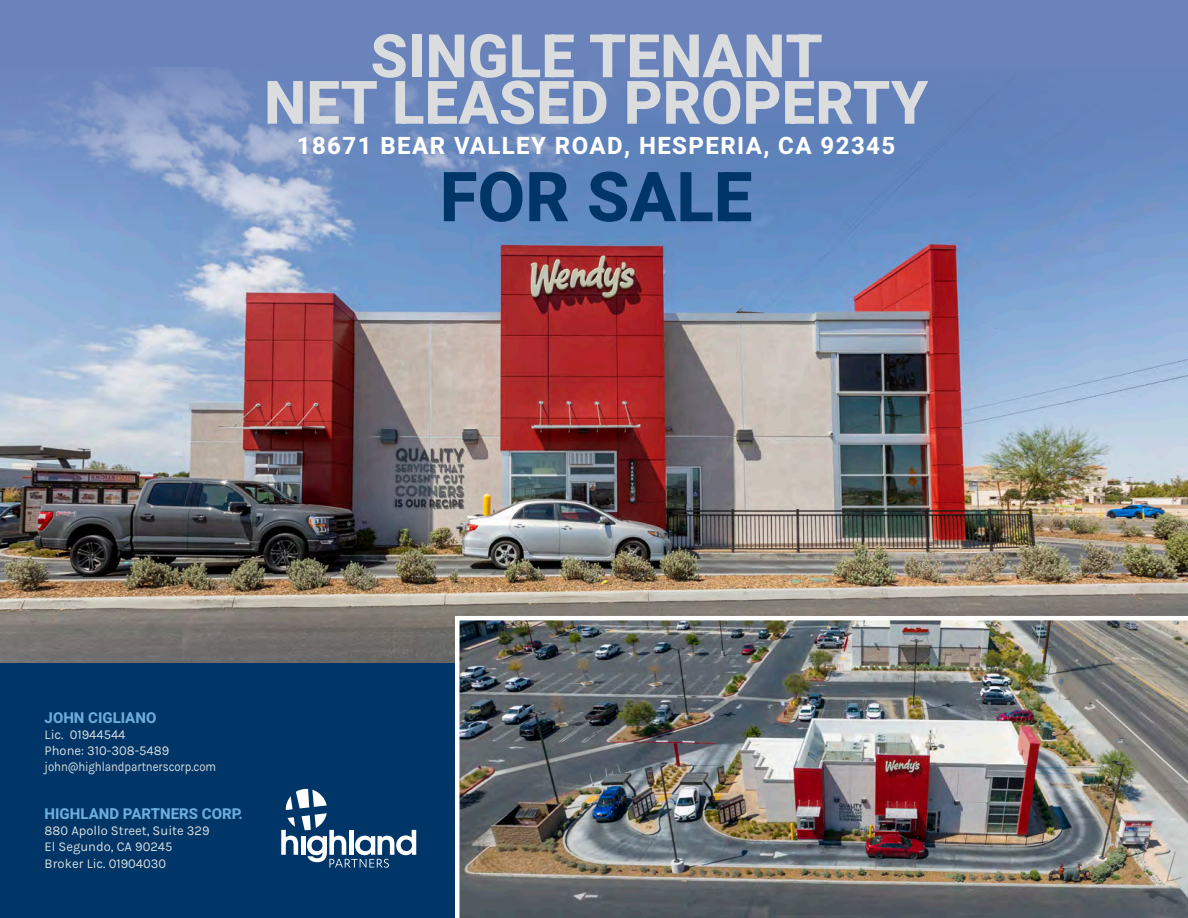
<style>
.page{position:relative;width:1188px;height:918px;background:#fff}
.page>*{position:absolute;margin:0;border:0;box-sizing:border-box;transform-origin:0 0}
.Corporate-Heading-Bo{font:800 69px "Heebo";color:#003667}
.Corporate-Heading-Bo-2{font:800 60px/46.5px "Heebo";color:#dbdcde;text-align:center}
.Corporate-Heading-Bo-3{font:700 24px "Heebo";letter-spacing:.06em;color:#fff}
.Contact{font:700 15px "Heebo";color:#6caddf}
.Marketing_-_Body{font:13.5px "Karla";color:#dbdcde;scale:.96 1}
.Marketing_-_Body-2{font:13.5px "Karla";color:#dbdcde;scale:.84 1}
</style>
<div class="page">
<div style="left:0;top:796px;width:455px;height:122px;background:#003667"></div>
<div style="left:0;top:0;width:1188px;height:758px;background:#6a83bb"></div>
<img style="left:0;top:67px;width:1188px;height:596px">
<div style="left:0;top:663px;width:507px;height:133px;background:#003667"></div>
<img style="left:455px;top:616px;width:733px;height:302px">
<svg style="left:281px;top:789px;width:135px;height:79px"></svg>
<p class="Corporate-Heading-Bo-2" style="left:264px;top:33px;width:666px">SINGLE TENANT<br>NET LEASED PROPERTY</p>
<p class="Corporate-Heading-Bo-3" style="left:297px;top:129px;width:600px">18671 BEAR VALLEY ROAD, HESPERIA, CA 92345</p>
<p class="Corporate-Heading-Bo" style="left:440px;top:149px;width:314px">FOR SALE</p>
<p class="Contact" style="left:45px;top:707px;width:113px">JOHN CIGLIANO</p>
<p class="Marketing_-_Body" style="left:45px;top:727px;width:86px">Lic. 01944544</p>
<p class="Marketing_-_Body" style="left:45px;top:743px;width:131px">Phone: 310-308-5489</p>
<p class="Marketing_-_Body-2" style="left:45px;top:759px;width:206px">john@highlandpartnerscorp.com</p>
<p class="Contact" style="left:45px;top:803px;width:200px">HIGHLAND PARTNERS CORP.</p>
<p class="Marketing_-_Body" style="left:45px;top:823px;width:173px">880 Apollo Street, Suite 329</p>
<p class="Marketing_-_Body" style="left:45px;top:840px;width:135px">El Segundo, CA 90245</p>
<p class="Marketing_-_Body" style="left:45px;top:856px;width:128px">Broker Lic. 01904030</p>
</div>
